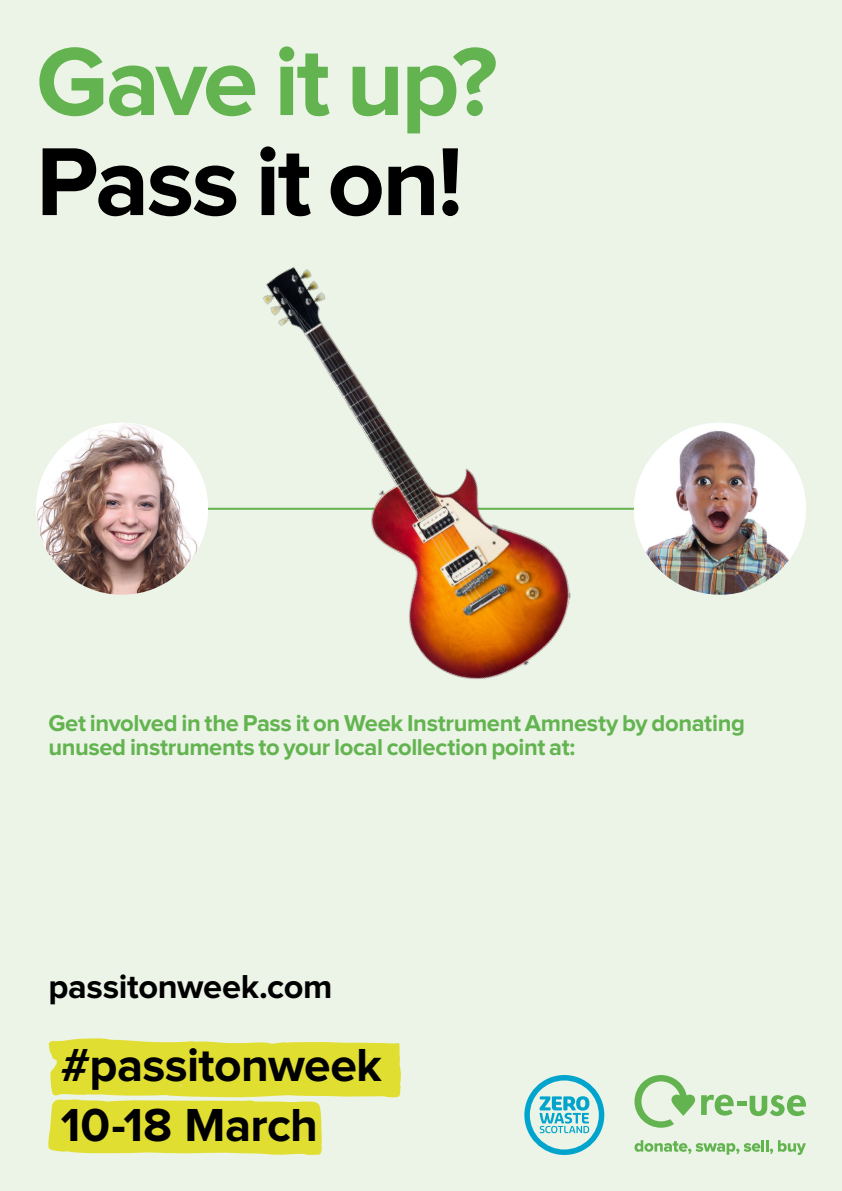
<style>
.page{position:relative;width:842px;height:1191px;background:#ecf4e7}
.page>*{position:absolute;margin:0;border:0;box-sizing:border-box;transform-origin:0 0}
.t1{font:700 100px "Proxima Nova";letter-spacing:-.03em;color:#63b450}
.t2{font:700 100px "Proxima Nova";letter-spacing:-.03em;color:#000}
.t3{font:700 48px/59.3px "Proxima Nova";letter-spacing:-.015em;color:#000}
.t4{font:700 34.4px "Proxima Nova";letter-spacing:-.01em;color:#000}
.t5{font:700 23.8px/23.8px "Proxima Nova";letter-spacing:-.015em;color:#63b450}
</style>
<div class="page">
<hr style="left:122px;top:508px;width:599px;height:2px;background:#63b450">
<img style="left:250px;top:267px;width:330px;height:413px">
<img style="left:36px;top:423px;width:172px;height:172px;border-radius:86px">
<img style="left:634px;top:423px;width:172px;height:172px;border-radius:86px">
<svg style="left:48px;top:1038px;width:353px;height:117px"></svg>
<svg style="left:634px;top:1140px;width:172px;height:15px"></svg>
<svg style="left:634px;top:1075px;width:100px;height:52px"></svg>
<svg style="left:750px;top:1095px;width:56px;height:21px"></svg>
<div style="left:737px;top:1101px;width:10px;height:5px;background:#63b450"></div>
<svg style="left:524px;top:1075px;width:80px;height:80px"></svg>
<h1 class="t1" style="left:36px;top:36px;width:463px">Gave it up?</h1>
<h1 class="t2" style="left:36px;top:136px;width:428px">Pass it on!</h1>
<p class="t5" style="left:48px;top:712px;width:698px">Get involved in the Pass it on Week Instrument Amnesty by donating unused instruments to your local collection point at:</p>
<h3 class="t4" style="left:48px;top:971px;width:286px">passitonweek.com</h3>
<h2 class="t3" style="left:61px;top:1037px;width:323px">#passitonweek<br>10-18 March</h2>
</div>
